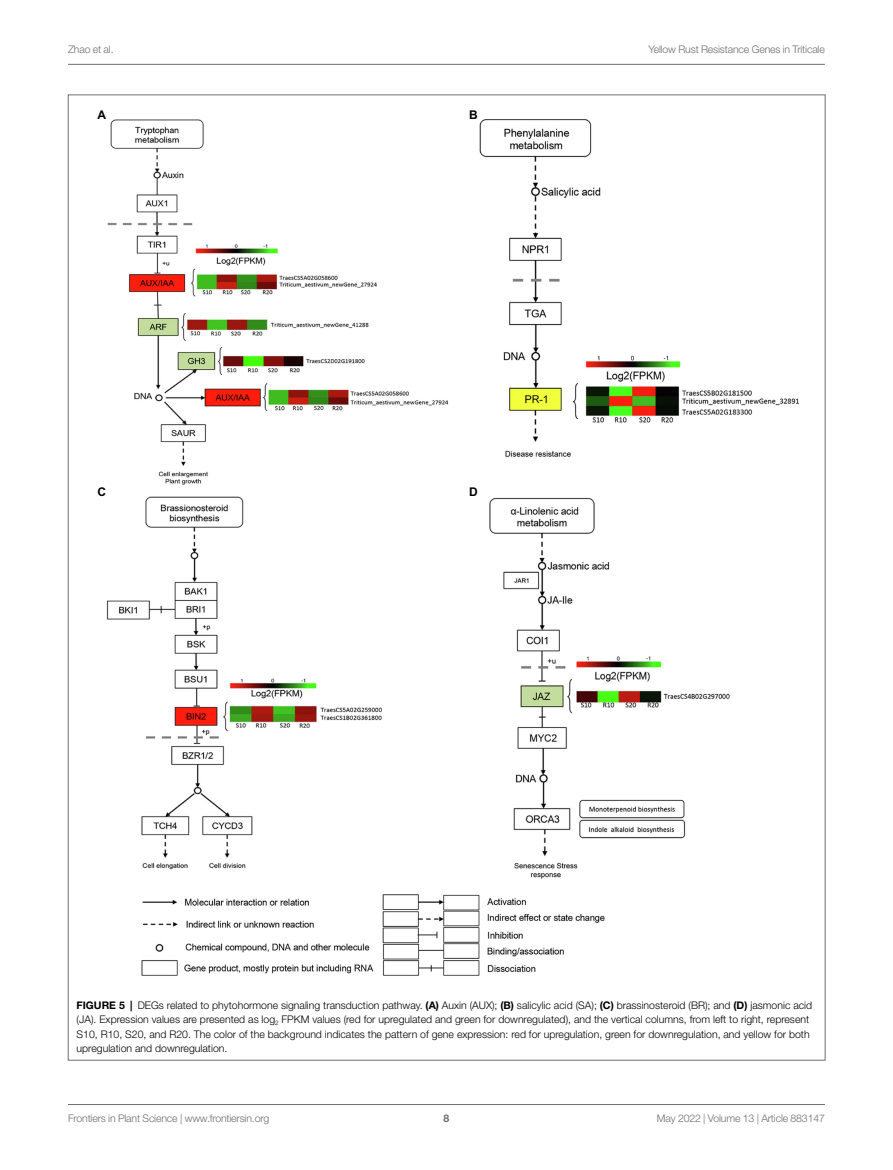
<style>
.page{position:relative;width:893px;height:1170px;background:#fff}
.page>*{position:absolute;margin:0;border:0;box-sizing:border-box;transform-origin:0 0}
.t1{font:700 12px "Arial";color:#000}
.FIG_LEG{font:300 10.5px/14.2px "Helvetica Neue LT Std";color:#000}
.t2{font:300 10.5px "Helvetica Neue LT Std";letter-spacing:-.015em;color:#6d6e71}
.t3{font:700 10.5px "Helvetica Neue LT Std";color:#6d6e71}
.s1{font-weight:700}
</style>
<div class="page">
<hr style="left:68px;top:64px;width:757px;height:1px;background:#6d6e71">
<hr style="left:68px;top:1104px;width:757px;height:1px;background:#6d6e71">
<img style="left:106px;top:119px;width:693px;height:857px">
<p class="t2" style="left:68px;top:42px;width:47px">Zhao et al.</p>
<p class="t2" style="left:648px;top:42px;width:178px">Yellow Rust Resistance Genes in Triticale</p>
<p class="t1" style="left:98px;top:107px;width:10px">A</p>
<p class="t1" style="left:469px;top:107px;width:10px">B</p>
<p class="t1" style="left:98px;top:484px;width:10px">C</p>
<p class="t1" style="left:469px;top:484px;width:10px">D</p>
<p class="FIG_LEG" style="left:77px;top:997px;width:737px"><span class="s1">FIGURE 5 |</span> DEGs related to phytohormone signaling transduction pathway. <span class="s1">(A)</span> Auxin (AUX); <span class="s1">(B)</span> salicylic acid (SA); <span class="s1">(C)</span> brassinosteroid (BR); and <span class="s1">(D)</span> jasmonic acid (JA). Expression values are presented as log<sub>2</sub> FPKM values (red for upregulated and green for downregulated), and the vertical columns, from left to right, represent S10, R10, S20, and R20. The color of the background indicates the pattern of gene expression: red for upregulation, green for downregulation, and yellow for both upregulation and downregulation.</p>
<p class="t2" style="left:68px;top:1111px;width:203px">Frontiers in Plant Science | www.frontiersin.org</p>
<p class="t3" style="left:444px;top:1111px;width:7px">8</p>
<p class="t2" style="left:657px;top:1111px;width:169px">May 2022 | Volume 13 | Article 883147</p>
</div>
